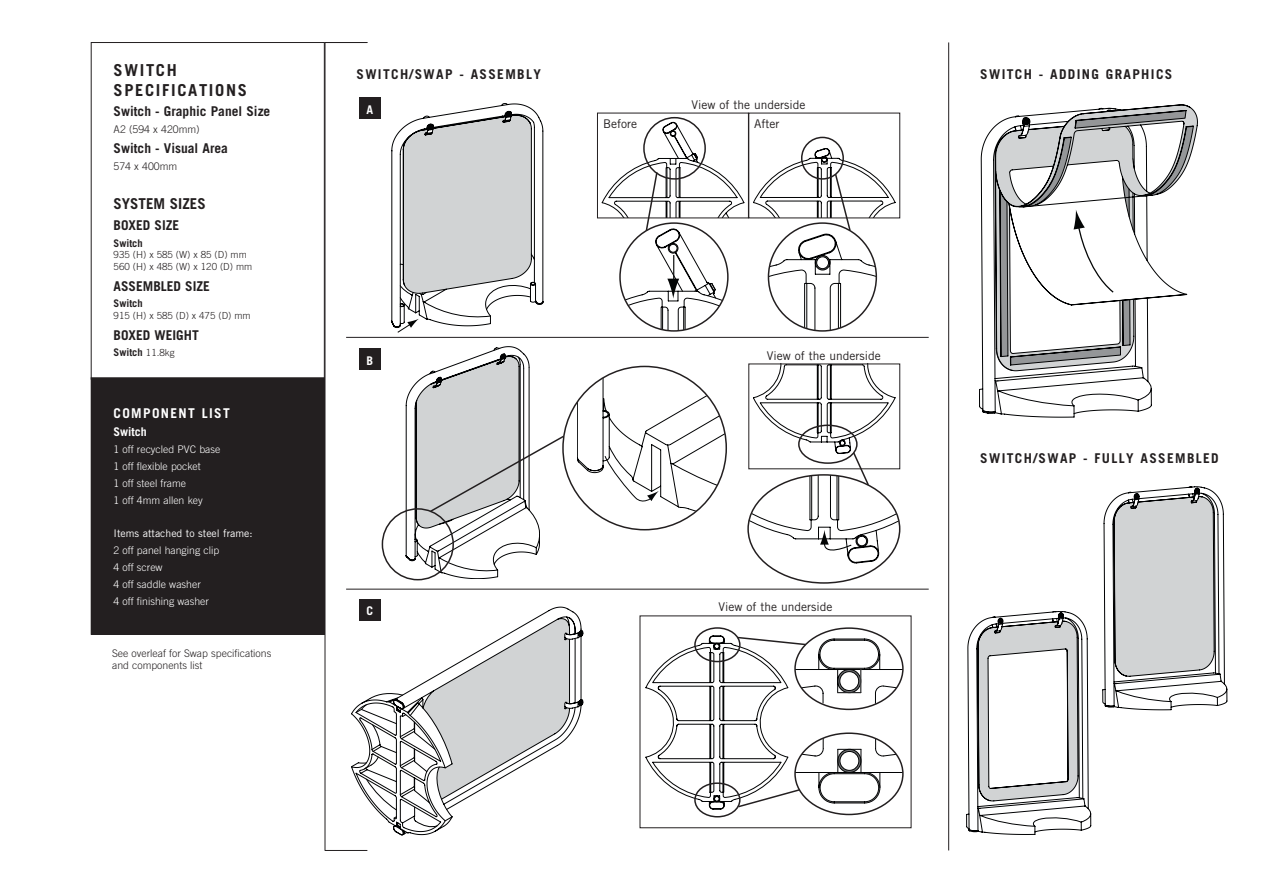
<style>
.page{position:relative;width:1263px;height:893px;background:#fff}
.page>*{position:absolute;margin:0;border:0;box-sizing:border-box;transform-origin:0 0}
.t1{font:700 16.5px "Trade Gothic";letter-spacing:.1em;color:#231f20}
.t2{font:700 15px "Trade Gothic";color:#231f20}
.t3{font:700 13.5px "Trade Gothic";color:#231f20}
.t4{font:700 13.5px "Trade Gothic";letter-spacing:.1em;color:#231f20}
.t5{font:700 13.5px "Trade Gothic";letter-spacing:.1em;color:#fff}
.t6{font:12px "Trade Gothic";color:#231f20}
.t7{font:700 12px "Trade Gothic";color:#fff}
.t8{font:300 10.5px/16.8px "Trade Gothic";color:#fff}
.t9{font:300 10.5px/12.6px "Trade Gothic";color:#231f20}
.t10{font:10.5px "Trade Gothic";color:#fff}
.t11{font:700 10.5px "Trade Gothic";color:#231f20}
.t12{font:300 9.75px/11.7px "Trade Gothic";color:#231f20}
.s1{font-weight:300;font-size:9.75px}
</style>
<div class="page">
<div style="left:91px;top:42px;width:234px;height:337px;border:1px solid #231f20"></div>
<div style="left:91px;top:378px;width:233px;height:256px;background:#231f20"></div>
<div style="left:91px;top:377px;width:234px;height:258px;border:1px solid #231f20"></div>
<hr style="left:325px;top:42px;width:1px;height:809px;background:#231f20">
<hr style="left:325px;top:850px;width:42px;height:1px;background:#231f20">
<hr style="left:325px;top:42px;width:42px;height:1px;background:#231f20">
<hr style="left:948px;top:42px;width:1px;height:808px;background:#231f20">
<div style="left:359px;top:98px;width:21px;height:21px;background:#231f20"></div>
<div style="left:359px;top:600px;width:21px;height:21px;background:#231f20"></div>
<div style="left:359px;top:349px;width:21px;height:21px;background:#231f20"></div>
<svg style="left:391px;top:103px;width:152px;height:230px"></svg>
<div style="left:597px;top:113px;width:152px;height:105px;border:1px solid #231f20"></div>
<svg style="left:602px;top:122px;width:293px;height:209px"></svg>
<hr style="left:346px;top:337px;width:583px;height:1px;background:#231f20">
<hr style="left:346px;top:589px;width:583px;height:1px;background:#231f20">
<svg style="left:577px;top:366px;width:149px;height:157px"></svg>
<svg style="left:406px;top:346px;width:159px;height:233px"></svg>
<svg style="left:380px;top:607px;width:199px;height:228px"></svg>
<svg style="left:351px;top:617px;width:232px;height:211px"></svg>
<svg style="left:795px;top:628px;width:108px;height:81px"></svg>
<div style="left:694px;top:627px;width:46px;height:35px;border:2px solid #231f20;border-radius:50%"></div>
<div style="left:694px;top:782px;width:46px;height:35px;border:2px solid #231f20;border-radius:50%"></div>
<svg style="left:646px;top:636px;width:257px;height:173px"></svg>
<svg style="left:979px;top:104px;width:219px;height:310px"></svg>
<svg style="left:996px;top:108px;width:150px;height:310px"></svg>
<svg style="left:999px;top:110px;width:194px;height:255px"></svg>
<svg style="left:748px;top:364px;width:152px;height:199px"></svg>
<svg style="left:966px;top:486px;width:261px;height:349px"></svg>
<h1 class="t1" style="left:114px;top:60px;width:65px">SWITCH</h1>
<p class="t4" style="left:356px;top:66px;width:186px">SWITCH/SWAP - ASSEMBLY</p>
<h1 class="t1" style="left:114px;top:80px;width:135px">SPECIFICATIONS</h1>
<p class="t3" style="left:114px;top:103px;width:158px">Switch - Graphic Panel Size</p>
<p class="t9" style="left:114px;top:123px;width:88px">A2 (594 x 420mm)</p>
<p class="t3" style="left:114px;top:140px;width:116px">Switch - Visual Area</p>
<p class="t9" style="left:114px;top:160px;width:65px">574 x 400mm</p>
<h2 class="t2" style="left:114px;top:195px;width:27px">System</h2>
<h2 class="t2" style="left:170px;top:195px;width:29px">sizes</h2>
<p class="t3" style="left:114px;top:217px;width:67px">BOXED SIZE</p>
<p class="t11" style="left:114px;top:236px;width:31px">Switch</p>
<p class="t12" style="left:114px;top:249px;width:140px">935 (H) x 585 (W) x 85 (D) mm<br>560 (H) x 485 (W) x 120 (D) mm</p>
<p class="t3" style="left:114px;top:277px;width:98px">ASSEMBLED SIZE</p>
<p class="t11" style="left:114px;top:297px;width:31px">Switch</p>
<p class="t12" style="left:114px;top:310px;width:139px">915 (H) x 585 (D) x 475 (D) mm</p>
<p class="t3" style="left:114px;top:326px;width:87px">BOXED WeighT</p>
<p class="t11" style="left:114px;top:346px;width:63px">Switch <span class="s1">11.8kg</span></p>
<p class="t7" style="left:366px;top:102px;width:8px">A</p>
<p class="t7" style="left:366px;top:353px;width:8px">B</p>
<p class="t5" style="left:114px;top:404px;width:118px">COMPONENT LIST</p>
<p class="t7" style="left:114px;top:425px;width:35px">Switch</p>
<p class="t8" style="left:114px;top:441px;width:108px">1 off recycled PVC base<br>1 off flexible pocket<br>1 off steel frame<br>1 off 4mm allen key</p>
<p class="t10" style="left:114px;top:527px;width:141px">Items attached to steel frame:</p>
<p class="t8" style="left:114px;top:542px;width:107px">2 off panel hanging clip<br>4 off screw<br>4 off saddle washer<br>4 off finishing washer</p>
<p class="t9" style="left:112px;top:647px;width:161px">See overleaf for Swap specifications and components list</p>
<p class="t7" style="left:366px;top:604px;width:8px">C</p>
<p class="t6" style="left:691px;top:97px;width:116px">View of the underside</p>
<p class="t6" style="left:603px;top:116px;width:35px">Before</p>
<p class="t6" style="left:754px;top:116px;width:27px">After</p>
<p class="t6" style="left:767px;top:348px;width:116px">View of the underside</p>
<p class="t6" style="left:718px;top:600px;width:116px">View of the underside</p>
<p class="t4" style="left:980px;top:66px;width:194px">SWITCH - ADDING GRAPHICS</p>
<p class="t4" style="left:980px;top:450px;width:240px">SWITCH/SWAP - FULLY ASSEMBLED</p>
</div>
